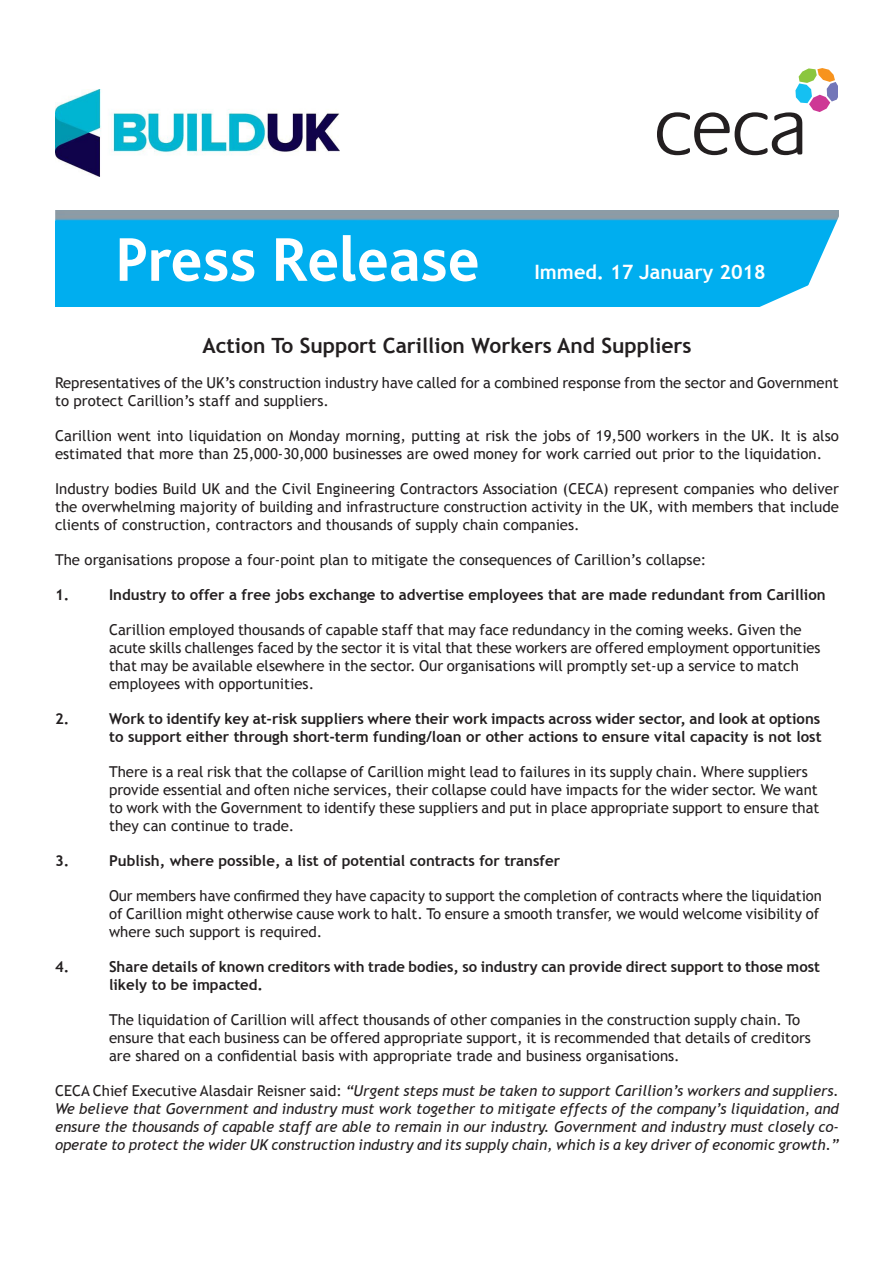
<style>
.page{position:relative;width:893px;height:1263px;background:#fff}
.page>*{position:absolute;margin:0;border:0;box-sizing:border-box;transform-origin:0 0}
.t1{font:700 64.5px "Bliss";color:#fff}
.t2{font:700 21px "Trebuchet MS";color:#231f20}
.t3{font:700 19.8px "Trebuchet MS";color:#fff}
.t4{font:15px/18px "Trebuchet MS";color:#231f20}
.t5{font:700 15px/18px "Trebuchet MS";color:#231f20}
.t6{font:italic 15px/18px "Trebuchet MS";color:#231f20;text-align:justify}
.s1{font-style:normal}
</style>
<div class="page">
<img style="left:55px;top:210px;width:703px;height:12px">
<div style="left:54px;top:222px;width:805px;height:85px;background:#00aeef"></div>
<svg style="left:758px;top:210px;width:101px;height:97px"></svg>
<div style="left:8px;top:40px;width:47px;height:303px;background:#fff"></div>
<svg style="left:657px;top:68px;width:180px;height:87px"></svg>
<img style="left:55px;top:89px;width:284px;height:87px">
<p class="t1" style="left:115px;top:226px;width:366px">Press Release</p>
<p class="t3" style="left:534px;top:259px;width:233px">Immed. 17 January 2018</p>
<p class="t2" style="left:202px;top:333px;width:491px">Action To Support Carillion Workers And Suppliers</p>
<p class="t4" style="left:55px;top:374px;width:785px">Representatives of the UK’s construction industry have called for a combined response from the sector and Government to protect Carillion’s staff and suppliers.</p>
<p class="t4" style="left:55px;top:427px;width:785px">Carillion went into liquidation on Monday morning, putting at risk the jobs of 19,500 workers in the UK. It is also estimated that more than 25,000-30,000 businesses are owed money for work carried out prior to the liquidation.</p>
<p class="t4" style="left:55px;top:480px;width:785px;text-align:justify">Industry bodies Build UK and the Civil Engineering Contractors Association (CECA) represent companies who deliver the overwhelming majority of building and infrastructure construction activity in the UK, with members that include clients of construction, contractors and thousands of supply chain companies.</p>
<p class="t4" style="left:55px;top:551px;width:653px">The organisations propose a four-point plan to mitigate the consequences of Carillion’s collapse:</p>
<p class="t5" style="left:55px;top:586px;width:16px">1.</p>
<p class="t5" style="left:109px;top:586px;width:718px">Industry to offer a free jobs exchange to advertise employees that are made redundant from Carillion</p>
<p class="t4" style="left:109px;top:621px;width:713px">Carillion employed thousands of capable staff that may face redundancy in the coming weeks. Given the acute skills challenges faced by the sector it is vital that these workers are offered employment opportunities that may be available elsewhere in the sector. Our organisations will promptly set-up a service to match employees with opportunities.</p>
<p class="t5" style="left:55px;top:710px;width:16px">2.</p>
<p class="t5" style="left:109px;top:710px;width:714px">Work to identify key at-risk suppliers where their work impacts across wider sector, and look at options to support either through short-term funding/loan or other actions to ensure vital capacity is not lost</p>
<p class="t4" style="left:109px;top:763px;width:712px">There is a real risk that the collapse of Carillion might lead to failures in its supply chain. Where suppliers provide essential and often niche services, their collapse could have impacts for the wider sector. We want to work with the Government to identify these suppliers and put in place appropriate support to ensure that they can continue to trade.</p>
<p class="t5" style="left:55px;top:852px;width:16px">3.</p>
<p class="t5" style="left:109px;top:852px;width:453px">Publish, where possible, a list of potential contracts for transfer</p>
<p class="t4" style="left:109px;top:887px;width:714px">Our members have confirmed they have capacity to support the completion of contracts where the liquidation of Carillion might otherwise cause work to halt. To ensure a smooth transfer, we would welcome visibility of where such support is required.</p>
<p class="t5" style="left:55px;top:958px;width:16px">4.</p>
<p class="t5" style="left:109px;top:958px;width:712px">Share details of known creditors with trade bodies, so industry can provide direct support to those most likely to be impacted.</p>
<p class="t4" style="left:109px;top:1011px;width:703px">The liquidation of Carillion will affect thousands of other companies in the construction supply chain. To ensure that each business can be offered appropriate support, it is recommended that details of creditors are shared on a confidential basis with appropriate trade and business organisations.</p>
<p class="t6" style="left:55px;top:1082px;width:785px"><span class="s1">CECA Chief Executive Alasdair Reisner said:</span> “Urgent steps must be taken to support Carillion’s workers and suppliers.<br>We believe that Government and industry must work together to mitigate effects of the company’s liquidation, and ensure the thousands of capable staff are able to remain in our industry. Government and industry must closely co&shy;operate to protect the wider UK construction industry and its supply chain, which is a key driver of economic growth.”</p>
</div>
